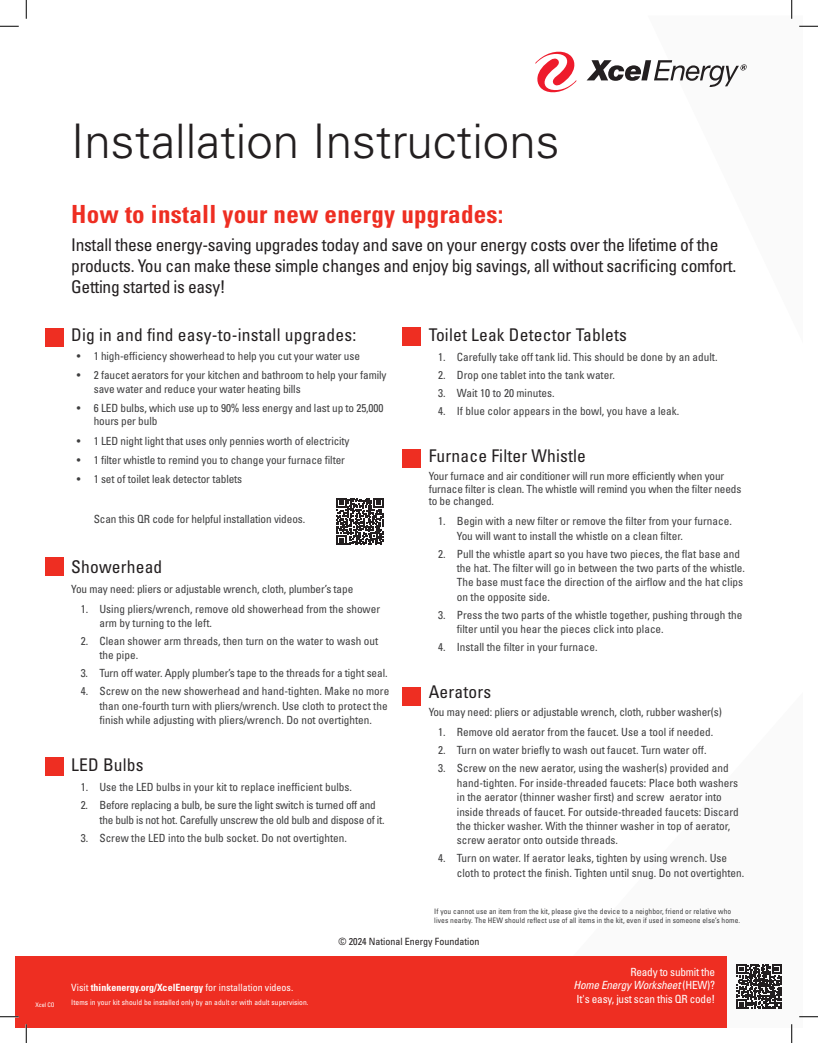
<style>
.page{position:relative;width:818px;height:1043px;background:#fff}
.page>*{position:absolute;margin:0;border:0;box-sizing:border-box;transform-origin:0 0}
.t1{font:300 47.5px "Univers LT Std";color:#231f20}
.t2{font:700 condensed 25px "Univers LT Std";letter-spacing:.01em;color:#ee2e22}
.BP_Intro{font:condensed 17.5px/21px "Univers LT Std";letter-spacing:-.02em;color:#231f20}
.BP_Intro-2{font:condensed 17.5px "Univers LT Std";letter-spacing:.01em;color:#231f20}
.p__Description{font:condensed 11.25px/14.4px "Univers LT Std";color:#3e3e3f}
.p__Description-2{font:condensed 11.25px/14.4px "Univers LT Std";letter-spacing:-.02em;color:#3e3e3f}
.Intro{font:condensed 11.25px/13.5px "Univers LT Std";letter-spacing:-.02em;color:#fff;text-align:justify}
.t3{font:condensed 10px "Univers LT Std";color:#fff}
.t4{font:condensed 10px "Univers LT Std";color:#231f20}
.N1_Cont{font:condensed 7.5px/9px "Univers LT Std";letter-spacing:.01em;color:#3e3e3f}
.t5{font:condensed 7.5px "Univers LT Std";letter-spacing:.01em;color:#fff}
.Intro-2{font:condensed 6.25px "Univers LT Std";letter-spacing:-.02em;color:#fff}
.s1{font-weight:700}
.s2{font-style:italic}
</style>
<div class="page">
<div style="left:15px;top:956px;width:711px;height:72px;background:#ee2e22"></div>
<svg style="left:535px;top:52px;width:41px;height:40px"></svg>
<svg style="left:586px;top:60px;width:160px;height:27px"></svg>
<div style="left:45px;top:328px;width:19px;height:19px;background:#ee2e22"></div>
<div style="left:402px;top:327px;width:19px;height:19px;background:#ee2e22"></div>
<div style="left:402px;top:448px;width:19px;height:19px;background:#ee2e22"></div>
<div style="left:402px;top:687px;width:19px;height:19px;background:#ee2e22"></div>
<div style="left:45px;top:557px;width:19px;height:19px;background:#ee2e22"></div>
<div style="left:45px;top:756px;width:19px;height:19px;background:#ee2e22"></div>
<svg style="left:736px;top:964px;width:45px;height:44px"></svg>
<svg style="left:336px;top:498px;width:47px;height:47px"></svg>
<svg style="left:0;top:25px;width:19px;height:2px"></svg>
<svg style="left:799px;top:25px;width:19px;height:2px"></svg>
<svg style="left:0;top:1016px;width:19px;height:1px"></svg>
<svg style="left:799px;top:1016px;width:19px;height:1px"></svg>
<svg style="left:25px;top:0;width:2px;height:19px"></svg>
<svg style="left:25px;top:1024px;width:2px;height:18px"></svg>
<svg style="left:791px;top:0;width:1px;height:19px"></svg>
<svg style="left:791px;top:1024px;width:1px;height:18px"></svg>
<h1 class="t1" style="left:71px;top:113px;width:490px">Installation Instructions</h1>
<p class="Intro-2" style="left:36px;top:1001px;width:21px">Xcel CO</p>
<h2 class="t2" style="left:71px;top:199px;width:433px">How to install your new energy upgrades:</h2>
<p class="BP_Intro" style="left:71px;top:233px;width:666px">Install these energy-saving upgrades today and save on your energy costs over the lifetime of the products. You can make these simple changes and enjoy big savings, all without sacrificing comfort.<br>Getting started is easy!</p>
<h2 class="BP_Intro-2" style="left:71px;top:324px;width:286px">Dig in and find easy-to-install upgrades:</h2>
<p class="p__Description" style="left:77px;top:349px;width:284px">• 1 high-efficiency showerhead to help you cut your water use</p>
<p class="p__Description" style="left:94px;top:368px;width:294px;line-height:13.5px;text-indent:-17px">• 2 faucet aerators for your kitchen and bathroom to help your family save water and reduce your water heating bills</p>
<p class="p__Description" style="left:94px;top:401px;width:291px;line-height:13.5px;text-indent:-17px">• 6 LED bulbs, which use up to 90% less energy and last up to 25,000 hours per bulb</p>
<p class="p__Description" style="left:77px;top:433px;width:274px">• 1 LED night light that uses only pennies worth of electricity</p>
<p class="p__Description" style="left:77px;top:452px;width:269px">• 1 filter whistle to remind you to change your furnace filter</p>
<p class="p__Description" style="left:77px;top:471px;width:167px">• 1 set of toilet leak detector tablets</p>
<p class="p__Description" style="left:94px;top:512px;width:213px">Scan this QR code for helpful installation videos.</p>
<h2 class="BP_Intro-2" style="left:71px;top:555px;width:93px">Showerhead</h2>
<p class="p__Description" style="left:71px;top:581px;width:283px">You may need: pliers or adjustable wrench, cloth, plumber’s tape</p>
<p class="p__Description" style="left:99px;top:601px;width:282px;text-indent:-19px">1. Using pliers/wrench, remove old showerhead from the shower arm by turning to the left.</p>
<p class="p__Description" style="left:99px;top:633px;width:280px;text-indent:-19px">2. Clean shower arm threads, then turn on the water to wash out the pipe.</p>
<p class="p__Description" style="left:81px;top:666px;width:308px">3. Turn off water. Apply plumber’s tape to the threads for a tight seal.</p>
<p class="p__Description" style="left:99px;top:684px;width:291px;text-indent:-19px">4. Screw on the new showerhead and hand-tighten. Make no more than one-fourth turn with pliers/wrench. Use cloth to protect the finish while adjusting with pliers/wrench. Do not overtighten.</p>
<h2 class="BP_Intro-2" style="left:71px;top:753px;width:74px">LED Bulbs</h2>
<p class="p__Description" style="left:81px;top:779px;width:273px">1. Use the LED bulbs in your kit to replace inefficient bulbs.</p>
<p class="p__Description-2" style="left:99px;top:797px;width:287px;text-indent:-19px">2. Before replacing a bulb, be sure the light switch is turned off and the bulb is not hot. Carefully unscrew the old bulb and dispose of it.</p>
<p class="p__Description" style="left:81px;top:830px;width:268px">3. Screw the LED into the bulb socket. Do not overtighten.</p>
<h2 class="BP_Intro-2" style="left:428px;top:324px;width:200px">Toilet Leak Detector Tablets</h2>
<p class="p__Description" style="left:438px;top:350px;width:281px">1. Carefully take off tank lid. This should be done by an adult.</p>
<p class="p__Description" style="left:438px;top:368px;width:178px">2. Drop one tablet into the tank water.</p>
<p class="p__Description" style="left:438px;top:385px;width:118px">3. Wait 10 to 20 minutes.</p>
<p class="p__Description" style="left:438px;top:403px;width:243px">4. If blue color appears in the bowl, you have a leak.</p>
<h2 class="BP_Intro-2" style="left:428px;top:445px;width:159px">Furnace Filter Whistle</h2>
<p class="p__Description" style="left:428px;top:470px;width:314px;line-height:12.5px">Your furnace and air conditioner will run more efficiently when your furnace filter is clean. The whistle will remind you when the filter needs to be changed.</p>
<p class="p__Description" style="left:457px;top:514px;width:276px;text-indent:-19px">1. Begin with a new filter or remove the filter from your furnace.<br>You will want to install the whistle on a clean filter.</p>
<p class="p__Description" style="left:457px;top:546px;width:290px;text-indent:-19px">2. Pull the whistle apart so you have two pieces, the flat base and the hat. The filter will go in between the two parts of the whistle.<br>The base must face the direction of the airflow and the hat clips on the opposite side.</p>
<p class="p__Description" style="left:457px;top:607px;width:287px;text-indent:-19px">3. Press the two parts of the whistle together, pushing through the filter until you hear the pieces click into place.</p>
<p class="p__Description" style="left:438px;top:639px;width:161px">4. Install the filter in your furnace.</p>
<h2 class="BP_Intro-2" style="left:428px;top:681px;width:64px">Aerators</h2>
<p class="p__Description" style="left:428px;top:705px;width:295px">You may need: pliers or adjustable wrench, cloth, rubber washer(s)</p>
<p class="p__Description" style="left:438px;top:725px;width:276px">1. Remove old aerator from the faucet. Use a tool if needed.</p>
<p class="p__Description" style="left:438px;top:743px;width:270px">2. Turn on water briefly to wash out faucet. Turn water off.</p>
<p class="p__Description" style="left:457px;top:761px;width:283px;text-indent:-19px">3. Screw on the new aerator, using the washer(s) provided and hand-tighten. For inside-threaded faucets: Place both washers in the aerator (thinner washer first) and screw aerator into inside threads of faucet. For outside-threaded faucets: Discard the thicker washer. With the thinner washer in top of aerator, screw aerator onto outside threads.</p>
<p class="p__Description" style="left:457px;top:851px;width:289px;text-indent:-19px">4. Turn on water. If aerator leaks, tighten by using wrench. Use cloth to protect the finish. Tighten until snug. Do not overtighten.</p>
<p class="N1_Cont" style="left:434px;top:906px;width:307px">If you cannot use an item from the kit, please give the device to a neighbor, friend or relative who lives nearby. The HEW should reflect use of all items in the kit, even if used in someone else’s home.</p>
<p class="t3" style="left:71px;top:981px;width:223px">Visit <span class="s1">thinkenergy.org/XcelEnergy</span> for installation videos.</p>
<h2 class="t5" style="left:71px;top:997px;width:239px">Items in your kit should be installed only by an adult or with adult supervision.</h2>
<p class="t4" style="left:338px;top:934px;width:142px">© 2024 National Energy Foundation</p>
<p class="Intro" style="left:573px;top:965px;width:143px;text-indent:57px">Ready to submit the <span class="s2">Home Energy Worksheet</span> (HEW)?<br>It's easy, just scan this QR code!</p>
</div>
